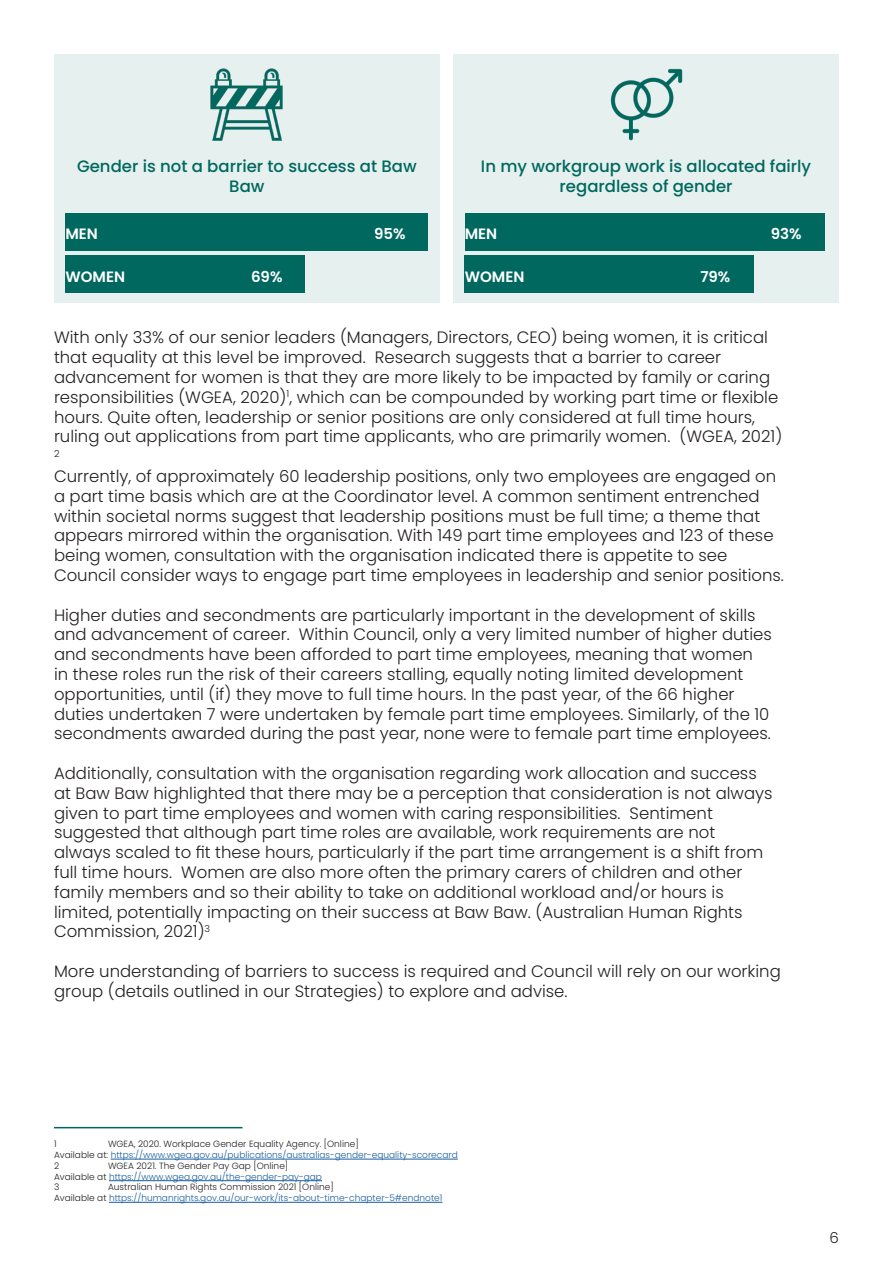
<style>
.page{position:relative;width:893px;height:1263px;background:#fff}
.page>*{position:absolute;margin:0;border:0;box-sizing:border-box;transform-origin:0 0}
.t1{font:300 16.5px/19.8px "Poppins";color:#231f20}
.t2{font:500 16.5px/19.8px "Poppins";color:#00685e;text-align:center}
.t3{font:600 15px "Poppins";color:#fff}
.t4{font:300 15px "Poppins";color:#231f20}
.t5{font:300 9.6px "Poppins";color:#231f20}
.Footnote{font:300 9px/10.8px "Poppins";color:#231f20}
.Footnote-2{font:300 9px "Poppins";color:#175d9e}
.s1{color:#231f20}
.s2{color:#175d9e}
</style>
<div class="page">
<div style="left:54px;top:54px;width:386px;height:249px;background:#e5f0ef"></div>
<div style="left:453px;top:54px;width:386px;height:249px;background:#e5f0ef"></div>
<img style="left:210px;top:68px;width:73px;height:73px">
<img style="left:610px;top:68px;width:73px;height:73px">
<div style="left:65px;top:213px;width:363px;height:37px;background:#00685e"></div>
<div style="left:465px;top:213px;width:359px;height:37px;background:#00685e"></div>
<div style="left:65px;top:255px;width:240px;height:38px;background:#00685e"></div>
<div style="left:465px;top:255px;width:289px;height:38px;background:#00685e"></div>
<hr style="left:111px;top:1159px;width:347px;height:1px;background:#175d9e">
<hr style="left:109px;top:1180px;width:213px;height:1px;background:#175d9e">
<hr style="left:109px;top:1202px;width:333px;height:1px;background:#175d9e">
<hr style="left:54px;top:1127px;width:189px;height:1px;background:#00685e">
<p class="t2" style="left:77px;top:156px;width:341px">Gender is not a barrier to success at Baw<br>Baw</p>
<p class="t2" style="left:481px;top:156px;width:332px">In my workgroup work is allocated fairly regardless of gender</p>
<p class="t3" style="left:374px;top:225px;width:33px">95%</p>
<p class="t3" style="left:771px;top:225px;width:32px">93%</p>
<p class="t3" style="left:65px;top:268px;width:61px">WOMEN</p>
<p class="t3" style="left:251px;top:268px;width:33px">69%</p>
<p class="t3" style="left:465px;top:268px;width:61px">WOMEN</p>
<p class="t3" style="left:700px;top:268px;width:32px">79%</p>
<p class="t3" style="left:65px;top:225px;width:34px">MEN</p>
<p class="t3" style="left:465px;top:225px;width:34px">MEN</p>
<p class="t1" style="left:54px;top:328px;width:730px">With only 33% of our senior leaders (Managers, Directors, CEO) being women, it is critical that equality at this level be improved. Research suggests that a barrier to career advancement for women is that they are more likely to be impacted by family or caring responsibilities (WGEA, 2020)<sup>1</sup>, which can be compounded by working part time or flexible hours. Quite often, leadership or senior positions are only considered at full time hours, ruling out applications from part time applicants, who are primarily women. (WGEA, 2021)</p>
<p class="t5" style="left:54px;top:448px;width:7px">2</p>
<p class="t1" style="left:54px;top:466px;width:731px">Currently, of approximately 60 leadership positions, only two employees are engaged on a part time basis which are at the Coordinator level. A common sentiment entrenched within societal norms suggest that leadership positions must be full time; a theme that appears mirrored within the organisation. With 149 part time employees and 123 of these being women, consultation with the organisation indicated there is appetite to see Council consider ways to engage part time employees in leadership and senior positions.</p>
<p class="t1" style="left:54px;top:605px;width:719px">Higher duties and secondments are particularly important in the development of skills and advancement of career. Within Council, only a very limited number of higher duties and secondments have been afforded to part time employees, meaning that women<br>in these roles run the risk of their careers stalling, equally noting limited development opportunities, until (if) they move to full time hours. In the past year, of the 66 higher duties undertaken 7 were undertaken by female part time employees. Similarly, of the 10 secondments awarded during the past year, none were to female part time employees.</p>
<p class="t1" style="left:54px;top:763px;width:720px">Additionally, consultation with the organisation regarding work allocation and success at Baw Baw highlighted that there may be a perception that consideration is not always given to part time employees and women with caring responsibilities. Sentiment suggested that although part time roles are available, work requirements are not always scaled to fit these hours, particularly if the part time arrangement is a shift from full time hours. Women are also more often the primary carers of children and other family members and so their ability to take on additional workload and/or hours is limited, potentially impacting on their success at Baw Baw. (Australian Human Rights Commission, 2021)<sup>3</sup></p>
<p class="t1" style="left:54px;top:961px;width:728px">More understanding of barriers to success is required and Council will rely on our working group (details outlined in our Strategies) to explore and advise.</p>
<p class="Footnote" style="left:54px;top:1139px;width:4px">1</p>
<p class="Footnote" style="left:108px;top:1139px;width:252px">WGEA, 2020. Workplace Gender Equality Agency. [Online]</p>
<p class="Footnote-2" style="left:54px;top:1149px;width:405px"><span class="s1">Available at:</span> https://www.wgea.gov.au/publications/australias-gender-equality-scorecard</p>
<p class="Footnote" style="left:54px;top:1160px;width:7px">2</p>
<p class="Footnote" style="left:54px;top:1160px;width:269px;text-indent:54px">WGEA 2021. The Gender Pay Gap [Online]<br>Available at <span class="s2">https://www.wgea.gov.au/the-gender-pay-gap</span></p>
<p class="Footnote" style="left:54px;top:1182px;width:7px">3</p>
<p class="Footnote" style="left:108px;top:1182px;width:227px">Australian Human Rights Commission 2021 [Online]</p>
<p class="Footnote-2" style="left:54px;top:1193px;width:390px"><span class="s1">Available at</span> https://humanrights.gov.au/our-work/its-about-time-chapter-5#endnote1</p>
<p class="t4" style="left:829px;top:1228px;width:11px">6</p>
</div>
